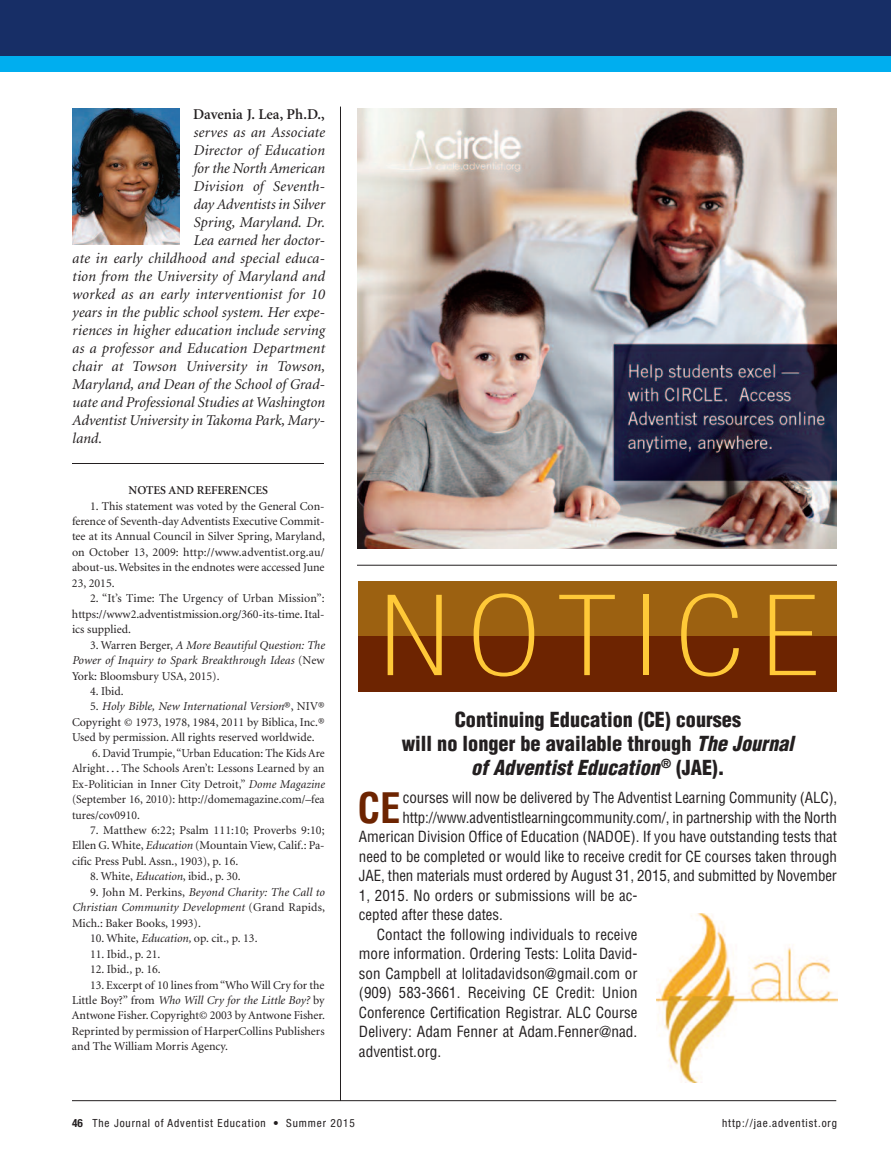
<style>
.page{position:relative;width:891px;height:1161px;background:#fff}
.page>*{position:absolute;margin:0;border:0;box-sizing:border-box;transform-origin:0 0}
.t1{font:100 condensed 112.5px "Helvetica Neue";letter-spacing:.15em;color:#ffc938;scale:1.17 1}
.t2{font:700 condensed 40.95px "Helvetica";color:#6d2401}
.t3{font:900 condensed 20.25px/24px "Helvetica";color:#231f20;text-align:center}
.t4{font:condensed 15px "Helvetica";color:#231f20}
.t5{font:italic 15px "Minion";letter-spacing:.005em;color:#231f20}
.t6{font:600 15px "Minion";color:#231f20}
.t7{font:12px/15.5px "Minion";color:#231f20;text-align:justify}
.t8{font:italic 12px/15.5px "Minion";letter-spacing:.01em;color:#231f20;text-align:justify}
.t9{font:600 12px "Minion";color:#231f20}
.t10{font:condensed 11.25px "Helvetica Neue";letter-spacing:.08em;color:#231f20}
.s1{font-style:normal}
.s2{font-style:italic}
.s3{font-weight:700}
</style>
<div class="page">
<hr style="left:72px;top:1100px;width:764px;height:1px;background:#231f20">
<div style="left:0;top:48px;width:891px;height:24px;background:#00aeef"></div>
<div style="left:0;top:0;width:891px;height:56px;background:#172e66"></div>
<img style="left:656px;top:913px;width:182px;height:169px">
<div style="left:359px;top:581px;width:478px;height:108px;background:#9c6111"></div>
<div style="left:359px;top:636px;width:478px;height:55px;background:#6d2401"></div>
<img style="left:358px;top:108px;width:479px;height:441px">
<img style="left:72px;top:108px;width:108px;height:136px">
<hr style="left:340px;top:107px;width:1px;height:994px;background:#231f20">
<hr style="left:357px;top:565px;width:480px;height:1px;background:#231f20">
<hr style="left:72px;top:463px;width:252px;height:1px;background:#231f20">
<p class="t6" style="left:193px;top:108px;width:133px">Davenia J. Lea, Ph.D.,</p>
<p class="t5" style="left:193px;top:126px;width:133px">serves as an Associate</p>
<p class="t5" style="left:193px;top:144px;width:133px">Director of Education</p>
<p class="t5" style="left:193px;top:162px;width:133px">for the North American</p>
<p class="t5" style="left:193px;top:180px;width:133px">Division of Seventh-</p>
<p class="t5" style="left:193px;top:198px;width:133px">day Adventists in Silver</p>
<p class="t5" style="left:193px;top:216px;width:133px">Spring, Maryland. Dr.</p>
<p class="t5" style="left:193px;top:234px;width:133px">Lea earned her doctor-</p>
<p class="t5" style="left:72px;top:252px;width:254px">ate in early childhood and special educa-</p>
<p class="t5" style="left:72px;top:270px;width:254px">tion from the University of Maryland and</p>
<p class="t5" style="left:72px;top:288px;width:254px">worked as an early interventionist for 10</p>
<p class="t5" style="left:72px;top:306px;width:254px">years in the public school system. Her expe-</p>
<p class="t5" style="left:72px;top:324px;width:254px">riences in higher education include serving</p>
<p class="t5" style="left:72px;top:342px;width:254px">as a professor and Education Department</p>
<p class="t5" style="left:72px;top:360px;width:254px">chair at Towson University in Towson,</p>
<p class="t5" style="left:72px;top:378px;width:254px">Maryland, and Dean of the School of Grad-</p>
<p class="t5" style="left:72px;top:396px;width:254px">uate and Professional Studies at Washington</p>
<p class="t5" style="left:72px;top:414px;width:254px">Adventist University in Takoma Park, Mary-</p>
<p class="t5" style="left:72px;top:432px;width:31px">land.</p>
<p class="t9" style="left:129px;top:486px;width:141px">NOTES AND REFERENCES</p>
<p class="t7" style="left:72px;top:499px;width:254px;text-indent:18px">1. This statement was voted by the General Con&shy;ference of Seventh-day Adventists Executive Commit&shy;tee at its Annual Council in Silver Spring, Maryland, on October 13, 2009: http://www.adventist.org.au/ about-us.Websites in the endnotes were accessed June 23, 2015.</p>
<p class="t7" style="left:72px;top:592px;width:254px;text-indent:18px">2. “It’s Time: The Urgency of Urban Mission”: https://www2.adventistmission.org/360-its-time. Ital&shy;ics supplied.</p>
<p class="t8" style="left:72px;top:638px;width:254px;text-indent:18px"><span class="s1">3. Warren Berger,</span> A More Beautiful Question: The Power of Inquiry to Spark Breakthrough Ideas <span class="s1">(New York: Bloomsbury USA, 2015).</span></p>
<p class="t7" style="left:90px;top:684px;width:35px">4. Ibid.</p>
<p class="t7" style="left:72px;top:700px;width:254px;text-indent:18px">5. <span class="s2">Holy Bible, New International Version</span>®, NIV® Copyright © 1973, 1978, 1984, 2011 by Biblica, Inc.® Used by permission. All rights reserved worldwide.</p>
<p class="t7" style="left:72px;top:746px;width:254px;text-indent:20px">6. David Trumpie,“Urban Education: The Kids Are Alright…The Schools Aren’t: Lessons Learned by an Ex-Politician in Inner City Detroit,” <span class="s2">Dome Magazine </span>(September 16, 2010): http://domemagazine.com/–fea tures/cov0910.</p>
<p class="t7" style="left:72px;top:823px;width:254px;text-indent:18px">7. Matthew 6:22; Psalm 111:10; Proverbs 9:10; Ellen G.White, <span class="s2">Education</span> (Mountain View, Calif.: Pa&shy;cific Press Publ. Assn., 1903), p. 16.</p>
<p class="t7" style="left:90px;top:870px;width:152px">8. White, <span class="s2">Education</span>, ibid., p. 30.</p>
<p class="t7" style="left:72px;top:885px;width:254px;text-indent:18px">9. John M. Perkins, <span class="s2">Beyond Charity: The Call to Christian Community Development</span> (Grand Rapids, Mich.: Baker Books, 1993).</p>
<p class="t7" style="left:90px;top:932px;width:169px">10. White, <span class="s2">Education,</span> op. cit., p. 13.</p>
<p class="t7" style="left:90px;top:947px;width:72px">11. Ibid., p. 21.</p>
<p class="t7" style="left:90px;top:962px;width:72px">12. Ibid.<span class="s2">,</span> p. 16.</p>
<p class="t7" style="left:72px;top:978px;width:255px;text-indent:18px">13. Excerpt of 10 lines from“Who Will Cry for the Little Boy?” from <span class="s2">Who Will Cry for the Little Boy?</span> by Antwone Fisher. Copyright© 2003 by Antwone Fisher.<br>Reprinted by permission of HarperCollins Publishers and The William Morris Agency.</p>
<h1 class="t1" style="left:381px;top:595px;width:375px">NOTICE</h1>
<h3 class="t3" style="left:402px;top:709px;width:394px">Continuing Education (CE) courses<br>will no longer be available through <span class="s2">The Journal of Adventist Education</span><sup>®</sup> (JAE).</h3>
<h2 class="t2" style="left:357px;top:792px;width:45px">CE</h2>
<p class="t4" style="left:403px;top:792px;width:436px">courses will now be delivered by The Adventist Learning Community (ALC),</p>
<p class="t4" style="left:402px;top:812px;width:436px">http://www.adventistlearningcommunity.com/, in partnership with the North</p>
<p class="t4" style="left:359px;top:831px;width:480px">American Division Office of Education (NADOE). If you have outstanding tests that</p>
<p class="t4" style="left:359px;top:850px;width:480px">need to be completed or would like to receive credit for CE courses taken through</p>
<p class="t4" style="left:359px;top:870px;width:480px">JAE, then materials must ordered by August 31, 2015, and submitted by November</p>
<p class="t4" style="left:359px;top:890px;width:280px">1, 2015. No orders or submissions will be ac-</p>
<p class="t4" style="left:359px;top:909px;width:146px">cepted after these dates.</p>
<p class="t4" style="left:377px;top:928px;width:262px">Contact the following individuals to receive</p>
<p class="t4" style="left:359px;top:948px;width:280px">more information. Ordering Tests: Lolita David-</p>
<p class="t4" style="left:359px;top:968px;width:280px">son Campbell at lolitadavidson@gmail.com or</p>
<p class="t4" style="left:359px;top:987px;width:280px">(909) 583-3661. Receiving CE Credit: Union</p>
<p class="t4" style="left:359px;top:1006px;width:280px">Conference Certification Registrar. ALC Course</p>
<p class="t4" style="left:359px;top:1026px;width:280px">Delivery: Adam Fenner at Adam.Fenner@nad.</p>
<p class="t4" style="left:359px;top:1045px;width:84px">adventist.org.</p>
<p class="t10" style="left:72px;top:1119px;width:284px"><span class="s3">46</span> The Journal of Adventist Education • Summer 2015</p>
<p class="t10" style="left:722px;top:1119px;width:116px">http://jae.adventist.org</p>
</div>
